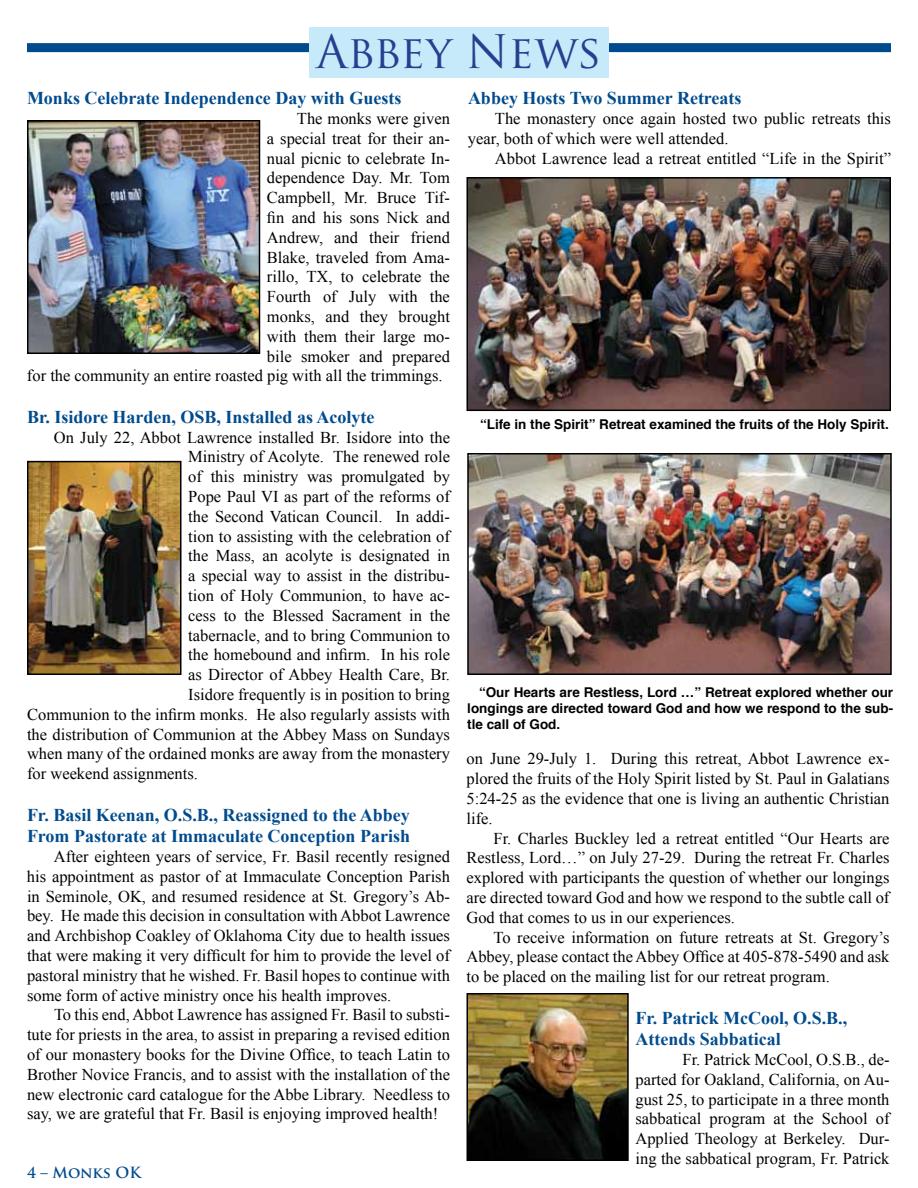
<style>
.page{position:relative;width:918px;height:1188px;background:#fff}
.page>*{position:absolute;margin:0;border:0;box-sizing:border-box;transform-origin:0 0}
.t1{font:45px "Trajan Pro";color:#25408f}
.t2{font:700 18px/21.6px "Times New Roman";color:#004b8d}
.t3{font:16.5px/19.8px "Times New Roman";color:#000;text-align:justify}
.t4{font:700 15px "Trajan Pro";letter-spacing:-.005em;color:#004b8d}
.t5{font:700 13.5px/16.2px "Helvetica";color:#000;text-align:justify}
</style>
<div class="page">
<div style="left:27px;top:43px;width:864px;height:9px;background:#004b8d"></div>
<div style="left:309px;top:27px;width:300px;height:50px;background:#c7eafb"></div>
<img style="left:30px;top:123px;width:227px;height:228px">
<div style="left:27px;top:120px;width:233px;height:234px;border:2px solid #000"></div>
<img style="left:469px;top:180px;width:419px;height:228px">
<div style="left:466px;top:177px;width:425px;height:234px;border:2px solid #000"></div>
<img style="left:470px;top:456px;width:419px;height:216px">
<div style="left:467px;top:453px;width:425px;height:222px;border:2px solid #000"></div>
<img style="left:30px;top:464px;width:149px;height:208px">
<div style="left:27px;top:461px;width:155px;height:214px;border:2px solid #000"></div>
<img style="left:469px;top:996px;width:157px;height:162px">
<div style="left:466px;top:993px;width:163px;height:168px;border:2px solid #000"></div>
<h1 class="t1" style="left:316px;top:23px;width:287px">Abbey News</h1>
<p class="t2" style="left:27px;top:87px;width:376px">Monks Celebrate Independence Day with Guests</p>
<p class="t3" style="left:297px;top:108px;width:154px">The monks were given</p>
<p class="t3" style="left:267px;top:128px;width:185px">a special treat for their an-</p>
<p class="t3" style="left:267px;top:148px;width:184px">nual picnic to celebrate In-</p>
<p class="t3" style="left:267px;top:168px;width:185px">dependence Day. Mr. Tom</p>
<p class="t3" style="left:267px;top:188px;width:185px">Campbell, Mr. Bruce Tif-</p>
<p class="t3" style="left:267px;top:207px;width:185px">fin and his sons Nick and</p>
<p class="t3" style="left:267px;top:227px;width:185px">Andrew, and their friend</p>
<p class="t3" style="left:267px;top:247px;width:185px">Blake, traveled from Ama-</p>
<p class="t3" style="left:267px;top:267px;width:185px">rillo, TX, to celebrate the</p>
<p class="t3" style="left:267px;top:287px;width:185px">Fourth of July with the</p>
<p class="t3" style="left:267px;top:306px;width:185px">monks, and they brought</p>
<p class="t3" style="left:267px;top:326px;width:185px">with them their large mo-</p>
<p class="t3" style="left:267px;top:346px;width:185px">bile smoker and prepared</p>
<p class="t3" style="left:27px;top:366px;width:417px">for the community an entire roasted pig with all the trimmings.</p>
<p class="t2" style="left:27px;top:406px;width:349px">Br. Isidore Harden, OSB, Installed as Acolyte</p>
<p class="t3" style="left:54px;top:427px;width:398px">On July 22, Abbot Lawrence installed Br. Isidore into the</p>
<p class="t3" style="left:188px;top:447px;width:263px">Ministry of Acolyte. The renewed role</p>
<p class="t3" style="left:188px;top:467px;width:263px">of this ministry was promulgated by</p>
<p class="t3" style="left:188px;top:486px;width:263px">Pope Paul VI as part of the reforms of</p>
<p class="t3" style="left:188px;top:506px;width:263px">the Second Vatican Council. In addi-</p>
<p class="t3" style="left:188px;top:526px;width:263px">tion to assisting with the celebration of</p>
<p class="t3" style="left:188px;top:546px;width:263px">the Mass, an acolyte is designated in</p>
<p class="t3" style="left:188px;top:566px;width:263px">a special way to assist in the distribu-</p>
<p class="t3" style="left:188px;top:585px;width:263px">tion of Holy Communion, to have ac-</p>
<p class="t3" style="left:188px;top:605px;width:263px">cess to the Blessed Sacrament in the</p>
<p class="t3" style="left:188px;top:625px;width:263px">tabernacle, and to bring Communion to</p>
<p class="t3" style="left:188px;top:645px;width:263px">the homebound and infirm. In his role</p>
<p class="t3" style="left:188px;top:665px;width:263px">as Director of Abbey Health Care, Br.</p>
<p class="t3" style="left:188px;top:684px;width:263px">Isidore frequently is in position to bring</p>
<p class="t3" style="left:27px;top:704px;width:424px">Communion to the infirm monks. He also regularly assists with</p>
<p class="t3" style="left:27px;top:724px;width:424px">the distribution of Communion at the Abbey Mass on Sundays</p>
<p class="t3" style="left:27px;top:744px;width:425px">when many of the ordained monks are away from the monastery</p>
<p class="t3" style="left:27px;top:764px;width:172px">for weekend assignments.</p>
<p class="t2" style="left:27px;top:803px;width:385px">Fr. Basil Keenan, O.S.B., Reassigned to the Abbey<br>From Pastorate at Immaculate Conception Parish</p>
<p class="t3" style="left:27px;top:846px;width:425px;text-indent:27px">After eighteen years of service, Fr. Basil recently resigned his appointment as pastor of at Immaculate Conception Parish in Seminole, OK, and resumed residence at St. Gregory’s Ab&shy;bey. He made this decision in consultation with Abbot Lawrence and Archbishop Coakley of Oklahoma City due to health issues that were making it very difficult for him to provide the level of pastoral ministry that he wished. Fr. Basil hopes to continue with some form of active ministry once his health improves.</p>
<p class="t3" style="left:27px;top:1005px;width:425px;text-indent:27px">To this end, Abbot Lawrence has assigned Fr. Basil to substi&shy;tute for priests in the area, to assist in preparing a revised edition of our monastery books for the Divine Office, to teach Latin to Brother Novice Francis, and to assist with the installation of the new electronic card catalogue for the Abbe Library. Needless to say, we are grateful that Fr. Basil is enjoying improved health!</p>
<p class="t2" style="left:468px;top:87px;width:275px">Abbey Hosts Two Summer Retreats</p>
<p class="t3" style="left:468px;top:108px;width:425px;text-indent:27px">The monastery once again hosted two public retreats this year, both of which were well attended.</p>
<p class="t3" style="left:495px;top:148px;width:398px">Abbot Lawrence lead a retreat entitled “Life in the Spirit”</p>
<p class="t5" style="left:480px;top:416px;width:410px">“Life in the Spirit” Retreat examined the fruits of the Holy Spirit.</p>
<p class="t5" style="left:467px;top:684px;width:428px;text-indent:12px">“Our Hearts are Restless, Lord …” Retreat explored whether our longings are directed toward God and how we respond to the sub&shy;tle call of God.</p>
<p class="t3" style="left:466px;top:749px;width:425px">on June 29-July 1. During this retreat, Abbot Lawrence ex&shy;plored the fruits of the Holy Spirit listed by St. Paul in Galatians 5:24-25 as the evidence that one is living an authentic Christian life.</p>
<p class="t3" style="left:466px;top:828px;width:425px;text-indent:27px">Fr. Charles Buckley led a retreat entitled “Our Hearts are Restless, Lord…” on July 27-29. During the retreat Fr. Charles explored with participants the question of whether our longings are directed toward God and how we respond to the subtle call of God that comes to us in our experiences.</p>
<p class="t3" style="left:466px;top:927px;width:425px;text-indent:27px">To receive information on future retreats at St. Gregory’s Abbey, please contact the Abbey Office at 405-878-5490 and ask to be placed on the mailing list for our retreat program.</p>
<p class="t2" style="left:635px;top:1006px;width:213px">Fr. Patrick McCool, O.S.B.,<br>Attends Sabbatical</p>
<p class="t3" style="left:635px;top:1049px;width:256px;text-indent:47px">Fr. Patrick McCool, O.S.B., de&shy;parted for Oakland, California, on Au&shy;gust 25, to participate in a three month sabbatical program at the School of Applied Theology at Berkeley. Dur&shy;ing the sabbatical program, Fr. Patrick</p>
<p class="t4" style="left:27px;top:1163px;width:115px">4 – Monks OK</p>
</div>
